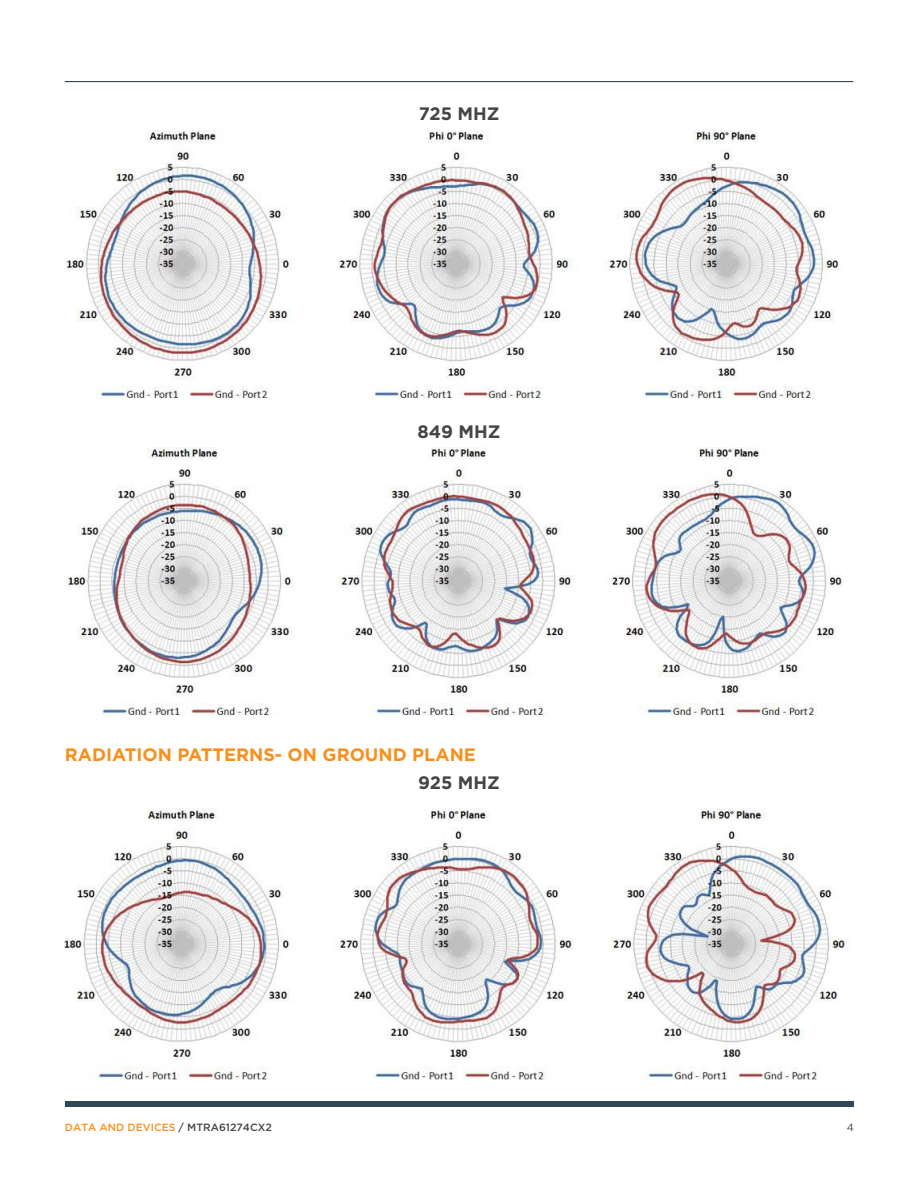
<style>
.page{position:relative;width:918px;height:1188px;background:#fff}
.page>*{position:absolute;margin:0;border:0;box-sizing:border-box;transform-origin:0 0}
.t1{font:700 18px "Gotham";color:#f7901d}
.t2{font:700 18px "Gotham";color:#454547}
.t3{font:500 10.5px "Gotham";color:#f7901d}
.t4{font:10.5px "Gotham";color:#454547}
.s1{color:#454547}
</style>
<div class="page">
<hr style="left:65px;top:81px;width:788px;height:1px;background:#2d4856">
<div style="left:65px;top:1101px;width:788px;height:6px;background:#2d4856"></div>
<img style="left:65px;top:131px;width:775px;height:268px">
<img style="left:65px;top:447px;width:778px;height:269px">
<img style="left:65px;top:808px;width:782px;height:272px">
<p class="t2" style="left:419px;top:105px;width:82px">725 MHZ</p>
<p class="t2" style="left:418px;top:424px;width:84px">849 MHZ</p>
<p class="t1" style="left:65px;top:746px;width:413px">RADIATION PATTERNS- ON GROUND PLANE</p>
<p class="t2" style="left:418px;top:775px;width:83px">925 MHZ</p>
<p class="t3" style="left:65px;top:1123px;width:209px">DATA AND DEVICES <span class="s1">/ MTRA61274CX2</span></p>
<p class="t4" style="left:847px;top:1123px;width:9px">4</p>
</div>
